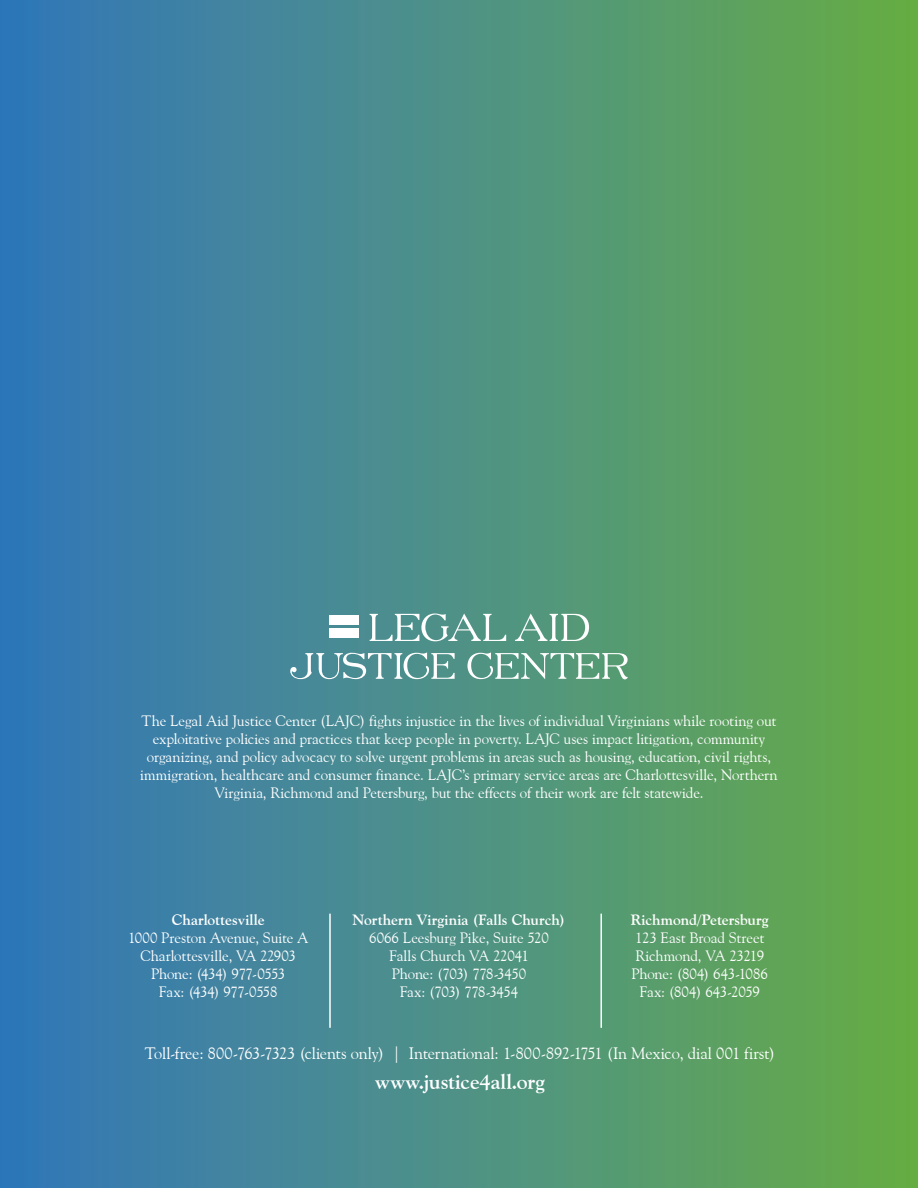
<style>
.page{position:relative;width:918px;height:1188px;background:#fff}
.page>*{position:absolute;margin:0;border:0;box-sizing:border-box;transform-origin:0 0}
.body_copy{font:700 21px "Goudy Old Style BT";color:#fff}
.body_copy-2{font:16.5px "Goudy Old Style BT";letter-spacing:-.01em;color:#fff}
.body_copy-3{font:15px/18px "Goudy Old Style BT";letter-spacing:-.01em;color:#fff;text-align:center}
.body_copy-4{font:700 15px "Goudy Old Style BT";color:#fff}
</style>
<div class="page">
<div style="left:0;top:0;width:918px;height:1188px;background:linear-gradient(to right,#3376bd,#68ad48)"></div>
<hr style="left:329px;top:914px;width:2px;height:114px;background:#fff">
<hr style="left:600px;top:914px;width:2px;height:114px;background:#fff">
<svg style="left:290px;top:652px;width:165px;height:27px"></svg>
<svg style="left:467px;top:652px;width:161px;height:27px"></svg>
<div style="left:329px;top:628px;width:29px;height:9px;background:#fff"></div>
<svg style="left:370px;top:614px;width:136px;height:27px"></svg>
<svg style="left:515px;top:614px;width:74px;height:27px"></svg>
<div style="left:329px;top:616px;width:29px;height:9px;background:#fff"></div>
<p class="body_copy-3" style="left:140px;top:711px;width:639px">The Legal Aid Justice Center (LAJC) fights injustice in the lives of individual Virginians while rooting out exploitative policies and practices that keep people in poverty. LAJC uses impact litigation, community organizing, and policy advocacy to solve urgent problems in areas such as housing, education, civil rights, immigration, healthcare and consumer finance. LAJC’s primary service areas are Charlottesville, Northern Virginia, Richmond and Petersburg, but the effects of their work are felt statewide.</p>
<p class="body_copy-4" style="left:172px;top:911px;width:94px">Charlottesville</p>
<p class="body_copy-3" style="left:128px;top:929px;width:182px">1000 Preston Avenue, Suite A</p>
<p class="body_copy-3" style="left:141px;top:947px;width:157px">Charlottesville, VA 22903</p>
<p class="body_copy-3" style="left:151px;top:965px;width:136px">Phone: (434) 977-0553</p>
<p class="body_copy-3" style="left:159px;top:983px;width:120px">Fax: (434) 977-0558</p>
<p class="body_copy-4" style="left:353px;top:911px;width:214px">Northern Virginia (Falls Church)</p>
<p class="body_copy-3" style="left:369px;top:929px;width:181px">6066 Leesburg Pike, Suite 520</p>
<p class="body_copy-3" style="left:389px;top:947px;width:141px">Falls Church VA 22041</p>
<p class="body_copy-3" style="left:392px;top:965px;width:136px">Phone: (703) 778-3450</p>
<p class="body_copy-3" style="left:400px;top:983px;width:120px">Fax: (703) 778-3454</p>
<p class="body_copy-4" style="left:631px;top:911px;width:139px">Richmond/Petersburg</p>
<p class="body_copy-3" style="left:635px;top:929px;width:131px">123 East Broad Street</p>
<p class="body_copy-3" style="left:635px;top:947px;width:130px">Richmond, VA 23219</p>
<p class="body_copy-3" style="left:631px;top:965px;width:138px">Phone: (804) 643-1086</p>
<p class="body_copy-3" style="left:639px;top:983px;width:122px">Fax: (804) 643-2059</p>
<p class="body_copy-2" style="left:145px;top:1043px;width:632px">Toll-free: 800-763-7323 (clients only) | International: 1-800-892-1751 (In Mexico, dial 001 first)</p>
<p class="body_copy" style="left:375px;top:1069px;width:171px">www.justice4all.org</p>
</div>
